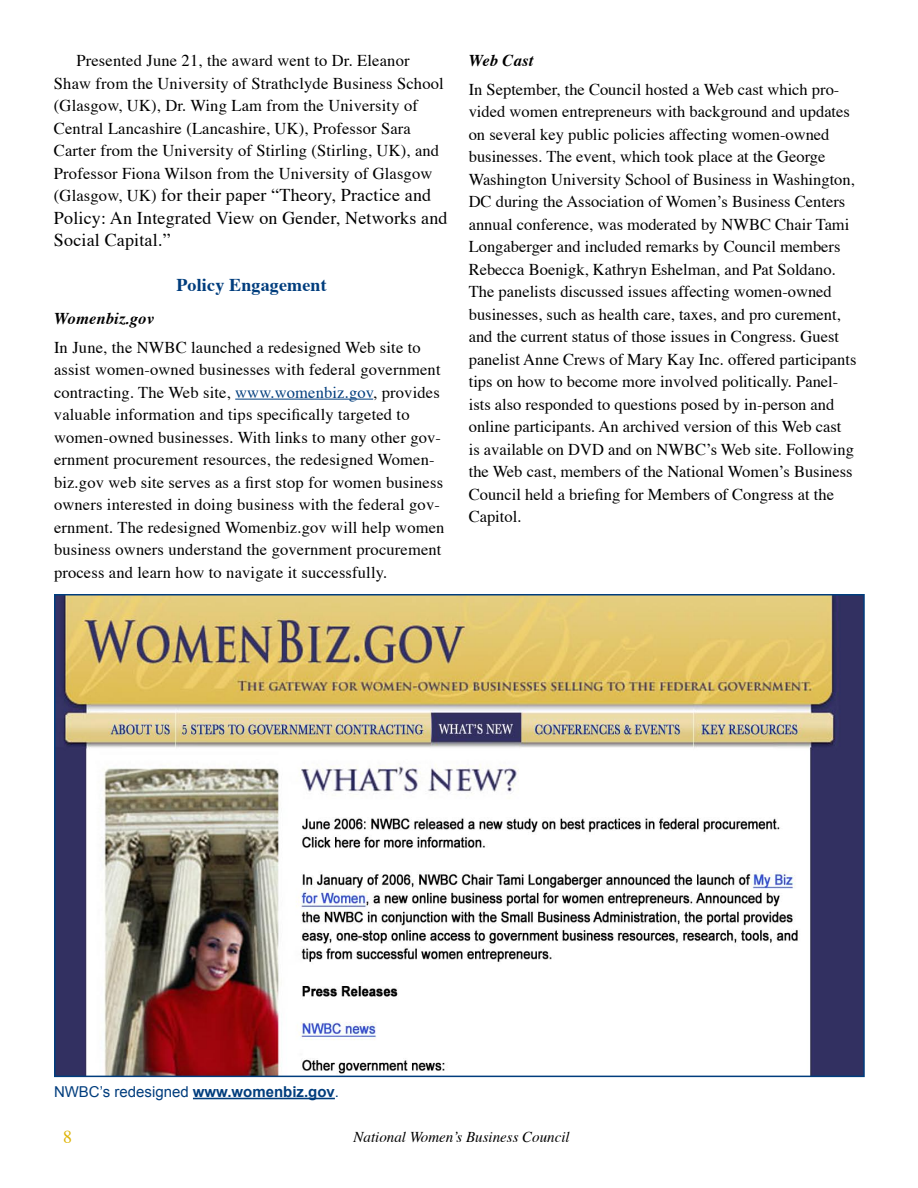
<style>
.page{position:relative;width:918px;height:1188px;background:#fff}
.page>*{position:absolute;margin:0;border:0;box-sizing:border-box;transform-origin:0 0}
.t1{font:18px/22.5px "Times";letter-spacing:.01em;color:#000}
.t2{font:700 18px "Times";letter-spacing:.01em;color:#003d7d}
.t3{font:18px "Times";color:#deb407}
.t4{font:16.5px/22.5px "Times";color:#000}
.t5{font:italic 700 16.5px "Times";letter-spacing:.01em;color:#000}
.t6{font:15px "Arial";color:#003d7d}
.t7{font:italic 15px "Times";color:#000}
.s1{font-size:16.5px}
.s2{color:#003d7d}
.s3{font-weight:700}
</style>
<div class="page">
<hr style="left:235px;top:399px;width:138px;height:1px;background:#003d7d">
<hr style="left:193px;top:1098px;width:142px;height:1px;background:#003d7d">
<img style="left:57px;top:597px;width:805px;height:477px">
<p class="t4" style="left:54px;top:48px;width:391px;text-indent:23px">Presented June 21, the award went to Dr. Eleanor Shaw from the University of Strathclyde Business School (Glasgow, UK), Dr. Wing Lam from the University of Central Lancashire (Lancashire, UK), Professor Sara Carter from the University of Stirling (Stirling, UK), and Professor Fiona Wilson from the University of Glasgow</p>
<p class="t1" style="left:54px;top:183px;width:395px"><span class="s1">(Glasgow, UK)</span> for their paper “Theory, Practice and<br>Policy: An Integrated View on Gender, Networks and<br>Social Capital.”</p>
<h4 class="t2" style="left:176px;top:268px;width:152px">Policy Engagement</h4>
<p class="t5" style="left:54px;top:303px;width:102px">Womenbiz.gov</p>
<p class="t4" style="left:54px;top:335px;width:388px">In June, the NWBC launched a redesigned Web site to assist women-owned businesses with federal government contracting. The Web site, <span class="s2">www.womenbiz.gov</span>, provides valuable information and tips specifically targeted to</p>
<p class="t4" style="left:54px;top:425px;width:389px">women-owned businesses. With links to many other gov&shy;ernment procurement resources, the redesigned Women-</p>
<p class="t4" style="left:54px;top:470px;width:391px">biz.gov web site serves as a first stop for women business</p>
<p class="t4" style="left:54px;top:492px;width:387px">owners interested in doing business with the federal gov-</p>
<p class="t4" style="left:54px;top:515px;width:392px">ernment. The redesigned Womenbiz.gov will help women</p>
<p class="t4" style="left:54px;top:537px;width:389px">business owners understand the government procurement process and learn how to navigate it successfully.</p>
<h4 class="t5" style="left:469px;top:45px;width:66px">Web Cast</h4>
<p class="t4" style="left:469px;top:77px;width:383px">In September, the Council hosted a Web cast which pro&shy;vided women entrepreneurs with background and updates on several key public policies affecting women-owned businesses. The event, which took place at the George</p>
<p class="t4" style="left:469px;top:167px;width:388px">Washington University School of Business in Washington,<br>DC during the Association of Women’s Business Centers</p>
<p class="t4" style="left:469px;top:212px;width:382px">annual conference, was moderated by NWBC Chair Tami<br>Longaberger and included remarks by Council members</p>
<p class="t4" style="left:469px;top:257px;width:369px">Rebecca Boenigk, Kathryn Eshelman, and Pat Soldano.</p>
<p class="t4" style="left:469px;top:279px;width:374px">The panelists discussed issues affecting women-owned businesses, such as health care, taxes, and pro curement, and the current status of those issues in Congress. Guest</p>
<p class="t4" style="left:469px;top:347px;width:389px">panelist Anne Crews of Mary Kay Inc. offered participants tips on how to become more involved politically. Panel&shy;ists also responded to questions posed by in-person and online participants. An archived version of this Web cast</p>
<p class="t4" style="left:469px;top:437px;width:387px">is available on DVD and on NWBC’s Web site. Following</p>
<p class="t4" style="left:469px;top:459px;width:385px">the Web cast, members of the National Women’s Business</p>
<p class="t4" style="left:469px;top:482px;width:367px">Council held a briefing for Members of Congress at the</p>
<p class="t4" style="left:469px;top:504px;width:54px">Capitol.</p>
<p class="t6" style="left:54px;top:1082px;width:287px">NWBC’s redesigned <span class="s3">www.womenbiz.gov</span>.</p>
<p class="t3" style="left:63px;top:1120px;width:10px">8</p>
<p class="t7" style="left:354px;top:1124px;width:218px">National Women’s Business Council</p>
</div>
